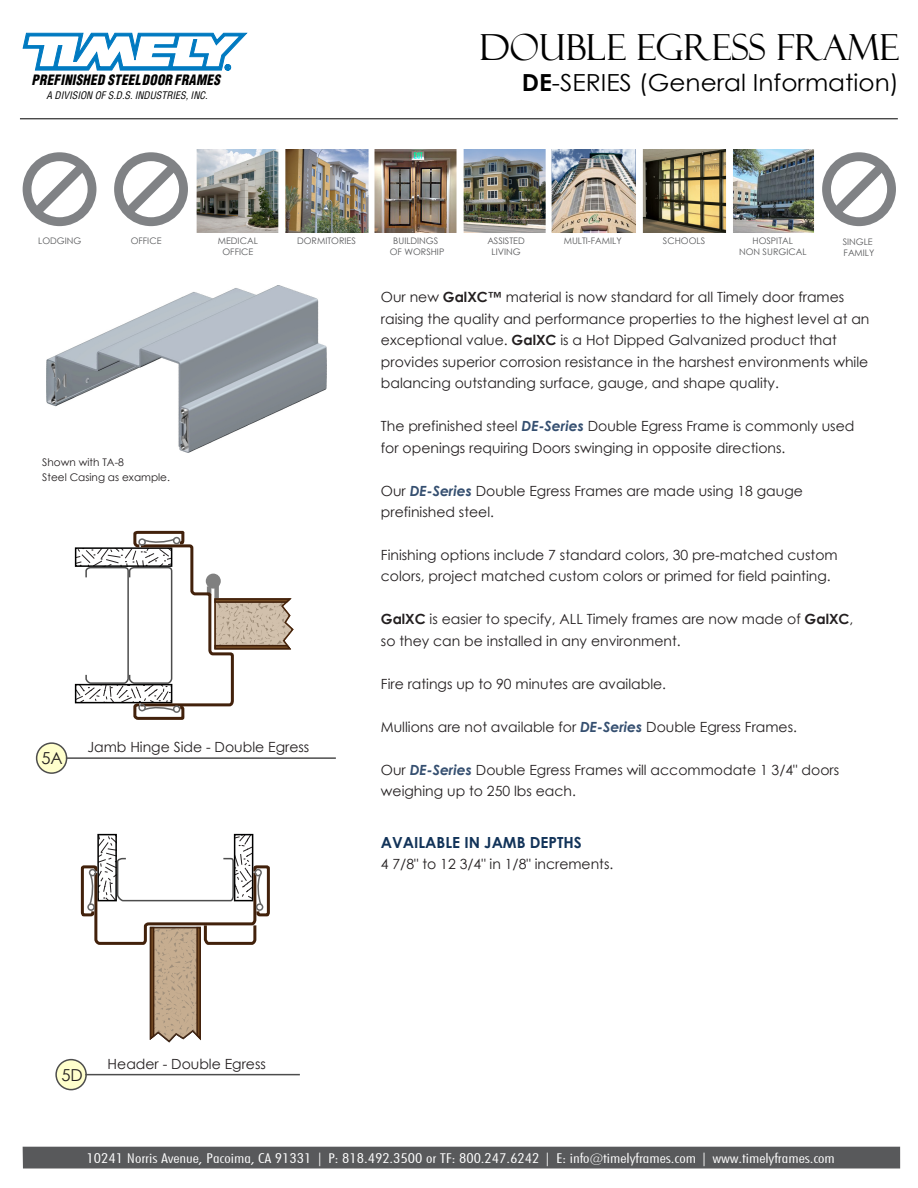
<style>
.page{position:relative;width:918px;height:1188px;background:#fff}
.page>*{position:absolute;margin:0;border:0;box-sizing:border-box;transform-origin:0 0}
.t1{font:36px "Felix Titling";color:#000}
.t2{font:23.55px "Century Gothic";color:#000;scale:1.05 1}
.t3{font:16.5px "Century Gothic";color:#231f20}
.t4{font:700 15.3px "Century Gothic";color:#123359}
.t5{font:14.1px/21.5px "Century Gothic";color:#231f20}
.t6{font:italic 900 condensed 13.95px "Helvetica";letter-spacing:.02em;color:#000;scale:.94 1}
.t7{font:300 condensed 13.5px "Futura BT";color:#fff;scale:1.39 1}
.t8{font:10.5px/15.5px "Century Gothic";color:#231f20}
.t9{font:italic condensed 10.2px "Helvetica";color:#000}
.t10{font:9px/10.8px "Century Gothic";color:#58595b;text-align:center}
.s1{font-weight:700}
.s2{font-weight:700;font-style:italic;color:#354f70}
</style>
<div class="page">
<img style="left:46px;top:285px;width:280px;height:167px">
<div style="left:37px;top:743px;width:30px;height:30px;background:#ffc;border-radius:50%"></div>
<div style="left:36px;top:742px;width:31px;height:32px;border:2px solid #4d4d4d;border-radius:50%"></div>
<hr style="left:66px;top:757px;width:270px;height:2px;background:#4d4d4d">
<svg style="left:75px;top:547px;width:10px;height:20px"></svg>
<svg style="left:75px;top:684px;width:10px;height:19px"></svg>
<svg style="left:85px;top:530px;width:209px;height:190px"></svg>
<div style="left:56px;top:1060px;width:30px;height:30px;background:#ffc;border-radius:50%"></div>
<div style="left:55px;top:1059px;width:32px;height:31px;border:2px solid #4d4d4d;border-radius:50%"></div>
<hr style="left:85px;top:1074px;width:215px;height:1px;background:#4d4d4d">
<svg style="left:234px;top:834px;width:19px;height:23px"></svg>
<svg style="left:97px;top:834px;width:20px;height:23px"></svg>
<svg style="left:80px;top:857px;width:190px;height:186px"></svg>
<img style="left:196px;top:149px;width:618px;height:83px">
<svg style="left:822px;top:152px;width:74px;height:74px"></svg>
<svg style="left:114px;top:152px;width:74px;height:74px"></svg>
<svg style="left:23px;top:152px;width:73px;height:74px"></svg>
<hr style="left:20px;top:118px;width:878px;height:1px;background:#000">
<svg style="left:23px;top:33px;width:225px;height:38px"></svg>
<div style="left:23px;top:1147px;width:877px;height:22px;background:#58595b"></div>
<p class="t6" style="left:32px;top:71px;width:202px">PREFINISHED STEELDOOR FRAMES</p>
<p class="t9" style="left:47px;top:88px;width:163px">A DIVISION OF S.D.S. INDUSTRIES, INC.</p>
<h1 class="t1" style="left:479px;top:26px;width:421px">DOUBLE EGRESS FRAME</h1>
<h2 class="t2" style="left:522px;top:66px;width:361px"><span class="s1">DE</span>-SERIES (General Information)</h2>
<p class="t10" style="left:38px;top:235px;width:45px">LODGING</p>
<p class="t10" style="left:131px;top:235px;width:32px">OFFICE</p>
<p class="t10" style="left:218px;top:235px;width:41px">MEDICAL</p>
<p class="t10" style="left:564px;top:235px;width:59px">MULTI-FAMILY</p>
<p class="t10" style="left:222px;top:246px;width:32px">OFFICE</p>
<p class="t10" style="left:297px;top:235px;width:60px">DORMITORIES</p>
<p class="t10" style="left:487px;top:235px;width:39px">ASSISTED<br>LIVING</p>
<p class="t10" style="left:390px;top:235px;width:56px">BUILDINGS<br>OF WORSHIP</p>
<p class="t10" style="left:663px;top:235px;width:44px">SCHOOLS</p>
<p class="t10" style="left:739px;top:235px;width:69px">HOSPITAL<br>NON SURGICAL</p>
<p class="t10" style="left:843px;top:237px;width:33px;text-align:left">SINGLE<br>FAMILY</p>
<p class="t8" style="left:42px;top:454px;width:129px">Shown with TA-8<br>Steel Casing as example.</p>
<p class="t3" style="left:41px;top:746px;width:23px">5A</p>
<p class="t5" style="left:87px;top:736px;width:223px">Jamb Hinge Side - Double Egress</p>
<p class="t5" style="left:381px;top:286px;width:490px">Our new <span class="s1">GalXC™</span> material is now standard for all Timely door frames raising the quality and performance properties to the highest level at an exceptional value. <span class="s1">GalXC</span> is a Hot Dipped Galvanized product that provides superior corrosion resistance in the harshest environments while balancing outstanding surface, gauge, and shape quality.</p>
<p class="t5" style="left:381px;top:415px;width:475px">The prefinished steel <span class="s2">DE-Series</span> Double Egress Frame is commonly used for openings requiring Doors swinging in opposite directions.</p>
<p class="t5" style="left:381px;top:479px;width:424px">Our <span class="s2">DE-Series</span> Double Egress Frames are made using 18 gauge prefinished steel.</p>
<p class="t5" style="left:381px;top:544px;width:458px">Finishing options include 7 standard colors, 30 pre-matched custom colors, project matched custom colors or primed for field painting.</p>
<p class="t5" style="left:381px;top:608px;width:474px"><span class="s1">GalXC</span> is easier to specify, ALL Timely frames are now made of <span class="s1">GalXC</span>, so they can be installed in any environment.</p>
<p class="t5" style="left:381px;top:673px;width:287px">Fire ratings up to 90 minutes are available.</p>
<p class="t5" style="left:381px;top:716px;width:418px">Mullions are not available for <span class="s2">DE-Series</span> Double Egress Frames.</p>
<p class="t5" style="left:381px;top:759px;width:460px">Our <span class="s2">DE-Series</span> Double Egress Frames will accommodate 1 3/4" doors weighing up to 250 lbs each.</p>
<p class="t4" style="left:381px;top:831px;width:203px">AVAILABLE IN JAMB DEPTHS</p>
<p class="t5" style="left:381px;top:853px;width:234px">4 7/8" to 12 3/4" in 1/8" increments.</p>
<p class="t3" style="left:61px;top:1063px;width:23px">5D</p>
<p class="t5" style="left:108px;top:1053px;width:160px">Header - Double Egress</p>
<p class="t7" style="left:87px;top:1150px;width:540px">10241 Norris Avenue, Pacoima, CA 91331 | P: 818.492.3500 or TF: 800.247.6242 | E: info@timelyframes.com | www.timelyframes.com</p>
</div>
